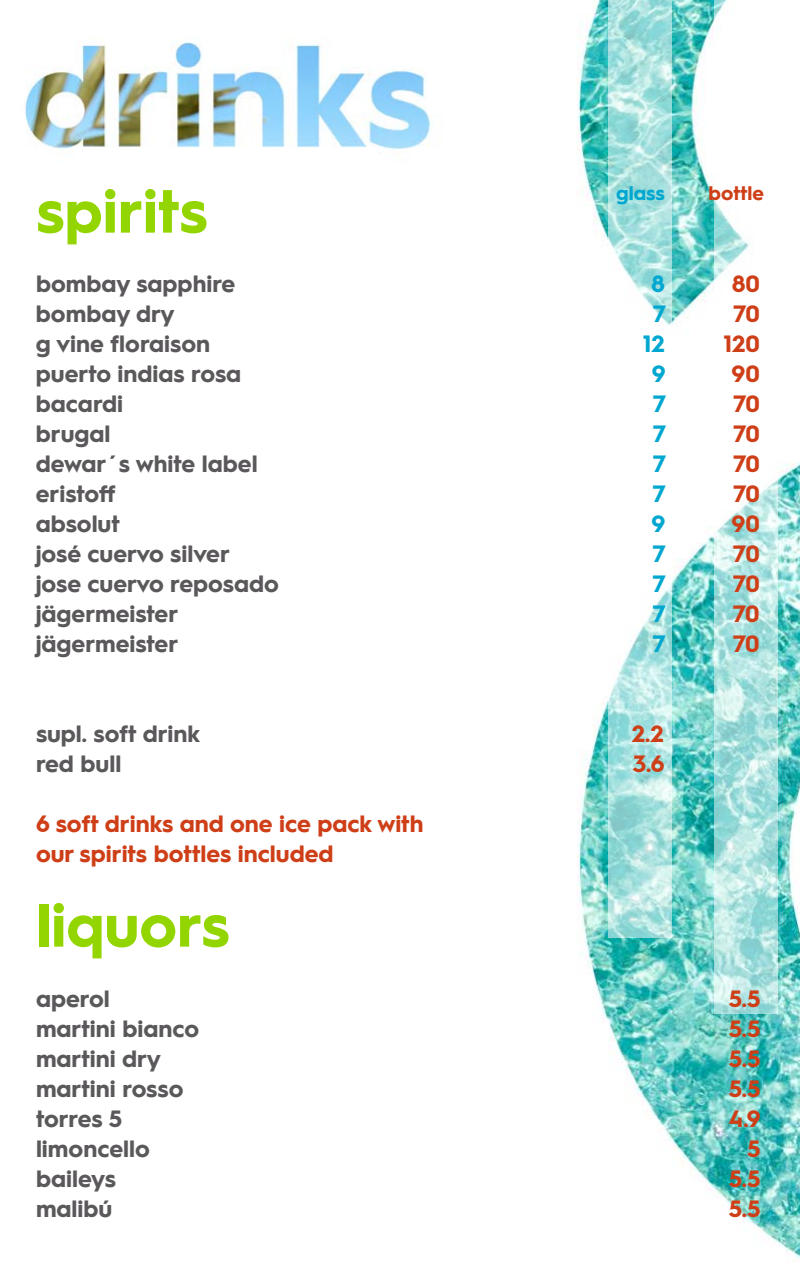
<style>
.page{position:relative;width:800px;height:1280px;background:#fff}
.page>*{position:absolute;margin:0;border:0;box-sizing:border-box;transform-origin:0 0}
.t1{font:700 61px "Hurme Geometric Sans 1";color:#93d500}
.t2{font:700 24px "Hurme Geometric Sans 1";color:#5b585b}
.t3{font:700 24px/30px "Hurme Geometric Sans 1";color:#ce3e17}
.t4{font:700 24px "Hurme Geometric Sans 1";color:#00a7d0}
.t5{font:700 20px "Hurme Geometric Sans 1";color:#ce3e17}
.t6{font:700 20px "Hurme Geometric Sans 1";color:#00a7d0}
</style>
<div class="page">
<img style="left:577px;top:0;width:223px;height:1262px">
<svg style="left:714px;top:0;width:64px;height:1014px"></svg>
<svg style="left:608px;top:0;width:64px;height:938px"></svg>
<img style="left:25px;top:38px;width:406px;height:112px">
<p class="t6" style="left:616px;top:179px;width:50px">glass</p>
<p class="t5" style="left:709px;top:179px;width:57px">bottle</p>
<h1 class="t1" style="left:36px;top:168px;width:173px">spirits</h1>
<p class="t2" style="left:36px;top:266px;width:201px">bombay sapphire</p>
<p class="t4" style="left:651px;top:266px;width:15px">8</p>
<p class="t3" style="left:732px;top:267px;width:30px">80</p>
<p class="t2" style="left:36px;top:296px;width:140px">bombay dry</p>
<p class="t4" style="left:653px;top:296px;width:15px">7</p>
<p class="t3" style="left:733px;top:297px;width:28px">70</p>
<p class="t2" style="left:36px;top:326px;width:176px">g vine floraison</p>
<p class="t4" style="left:643px;top:326px;width:24px">12</p>
<p class="t3" style="left:723px;top:327px;width:38px">120</p>
<p class="t2" style="left:36px;top:356px;width:207px">puerto indias rosa</p>
<p class="t4" style="left:652px;top:356px;width:15px">9</p>
<p class="t3" style="left:732px;top:357px;width:30px">90</p>
<p class="t2" style="left:36px;top:386px;width:89px">bacardi</p>
<p class="t4" style="left:653px;top:386px;width:15px">7</p>
<p class="t3" style="left:733px;top:387px;width:28px">70</p>
<p class="t2" style="left:36px;top:416px;width:76px">brugal</p>
<p class="t4" style="left:653px;top:416px;width:15px">7</p>
<p class="t3" style="left:733px;top:417px;width:28px">70</p>
<p class="t2" style="left:36px;top:446px;width:223px">dewar´s white label</p>
<p class="t4" style="left:653px;top:446px;width:15px">7</p>
<p class="t3" style="left:733px;top:447px;width:28px">70</p>
<p class="t2" style="left:36px;top:476px;width:82px">eristoff</p>
<p class="t4" style="left:653px;top:476px;width:15px">7</p>
<p class="t3" style="left:733px;top:477px;width:28px">70</p>
<p class="t2" style="left:36px;top:506px;width:86px">absolut</p>
<p class="t4" style="left:652px;top:506px;width:15px">9</p>
<p class="t3" style="left:731px;top:507px;width:30px">90</p>
<p class="t2" style="left:36px;top:536px;width:196px">josé cuervo silver</p>
<p class="t4" style="left:653px;top:536px;width:15px">7</p>
<p class="t3" style="left:733px;top:537px;width:28px">70</p>
<p class="t2" style="left:36px;top:566px;width:245px">jose cuervo reposado</p>
<p class="t4" style="left:653px;top:566px;width:15px">7</p>
<p class="t3" style="left:733px;top:567px;width:28px">70</p>
<p class="t2" style="left:36px;top:596px;width:144px">jägermeister</p>
<p class="t4" style="left:653px;top:596px;width:15px">7</p>
<p class="t3" style="left:733px;top:597px;width:28px">70</p>
<p class="t2" style="left:36px;top:626px;width:144px">jägermeister</p>
<p class="t4" style="left:653px;top:626px;width:15px">7</p>
<p class="t3" style="left:733px;top:627px;width:28px">70</p>
<p class="t2" style="left:36px;top:716px;width:166px">supl. soft drink</p>
<p class="t3" style="left:632px;top:717px;width:34px">2.2</p>
<p class="t2" style="left:36px;top:746px;width:87px">red bull</p>
<p class="t3" style="left:633px;top:747px;width:33px">3.6</p>
<p class="t3" style="left:36px;top:807px;width:389px">6 soft drinks and one ice pack with our spirits bottles included</p>
<h1 class="t1" style="left:36px;top:882px;width:195px">liquors</h1>
<p class="t2" style="left:36px;top:981px;width:75px">aperol</p>
<p class="t3" style="left:729px;top:982px;width:33px">5.5</p>
<p class="t2" style="left:36px;top:1011px;width:165px">martini bianco</p>
<p class="t3" style="left:729px;top:1012px;width:33px">5.5</p>
<p class="t2" style="left:36px;top:1041px;width:126px">martini dry</p>
<p class="t3" style="left:729px;top:1042px;width:33px">5.5</p>
<p class="t2" style="left:36px;top:1071px;width:149px">martini rosso</p>
<p class="t3" style="left:729px;top:1072px;width:33px">5.5</p>
<p class="t2" style="left:36px;top:1101px;width:88px">torres 5</p>
<p class="t3" style="left:728px;top:1102px;width:34px">4.9</p>
<p class="t2" style="left:36px;top:1131px;width:115px">limoncello</p>
<p class="t3" style="left:747px;top:1132px;width:15px">5</p>
<p class="t2" style="left:36px;top:1161px;width:82px">baileys</p>
<p class="t3" style="left:729px;top:1162px;width:33px">5.5</p>
<p class="t2" style="left:36px;top:1191px;width:78px">malibú</p>
<p class="t3" style="left:729px;top:1192px;width:33px">5.5</p>
</div>
